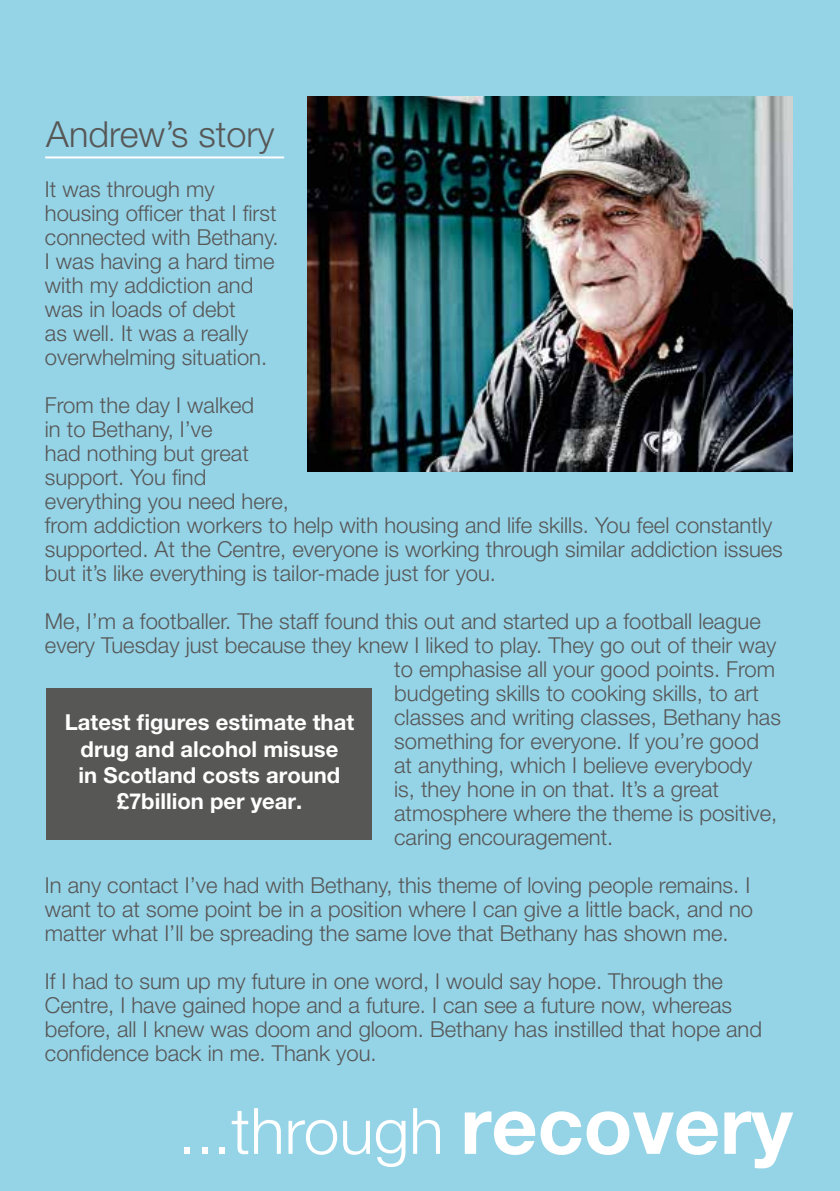
<style>
.page{position:relative;width:840px;height:1191px;background:#fff}
.page>*{position:absolute;margin:0;border:0;box-sizing:border-box;transform-origin:0 0}
.t1{font:300 64px "Helvetica Neue LT Pro";color:#fff}
.t2{font:300 36px "Helvetica Neue LT Pro";color:#575756}
.t3{font:300 22px/24px "Helvetica Neue LT Pro";color:#575756}
.t4{font:700 22px/26.4px "Helvetica Neue LT Pro";color:#fff;text-align:center}
.s1{font-weight:700;font-size:80px}
</style>
<div class="page">
<div style="left:1px;top:0;width:838px;height:1191px;background:#95d3e7"></div>
<div style="left:46px;top:688px;width:325px;height:152px;background:#575756"></div>
<img style="left:308px;top:96px;width:484px;height:376px">
<hr style="left:45px;top:156px;width:239px;height:2px;background:#fff">
<h2 class="t2" style="left:46px;top:112px;width:230px">Andrew’s story</h2>
<p class="t3" style="left:45px;top:176px;width:235px">It was through my housing officer that I first connected with Bethany.<br>I was having a hard time with my addiction and was in loads of debt<br>as well. It was a really overwhelming situation.</p>
<p class="t3" style="left:45px;top:392px;width:739px">From the day I walked<br>in to Bethany, I’ve<br>had nothing but great<br>support. You find<br>everything you need here,<br>from addiction workers to help with housing and life skills. You feel constantly supported. At the Centre, everyone is working through similar addiction issues but it’s like everything is tailor-made just for you.</p>
<p class="t3" style="left:45px;top:608px;width:717px">Me, I’m a footballer. The staff found this out and started up a football league</p>
<p class="t3" style="left:45px;top:632px;width:732px">every Tuesday just because they knew I liked to play. They go out of their way</p>
<p class="t3" style="left:394px;top:656px;width:382px">to emphasise all your good points. From</p>
<p class="t3" style="left:394px;top:680px;width:366px">budgeting skills to cooking skills, to art</p>
<p class="t3" style="left:394px;top:704px;width:388px">classes and writing classes, Bethany has</p>
<p class="t3" style="left:394px;top:728px;width:366px">something for everyone. If you’re good</p>
<p class="t3" style="left:394px;top:752px;width:359px">at anything, which I believe everybody</p>
<p class="t3" style="left:394px;top:776px;width:326px">is, they hone in on that. It’s a great</p>
<p class="t3" style="left:394px;top:800px;width:384px">atmosphere where the theme is positive,</p>
<p class="t3" style="left:394px;top:824px;width:220px">caring encouragement.</p>
<p class="t3" style="left:45px;top:872px;width:709px">In any contact I’ve had with Bethany, this theme of loving people remains. I want to at some point be in a position where I can give a little back, and no matter what I’ll be spreading the same love that Bethany has shown me.</p>
<p class="t3" style="left:45px;top:968px;width:718px">If I had to sum up my future in one word, I would say hope. Through the Centre, I have gained hope and a future. I can see a future now, whereas before, all I knew was doom and gloom. Bethany has instilled that hope and confidence back in me. Thank you.</p>
<p class="t4" style="left:65px;top:708px;width:290px">Latest figures estimate that drug and alcohol misuse<br>in Scotland costs around £7billion per year.</p>
<h1 class="t1" style="left:178px;top:1092px;width:616px">...through <span class="s1">recovery</span></h1>
</div>
